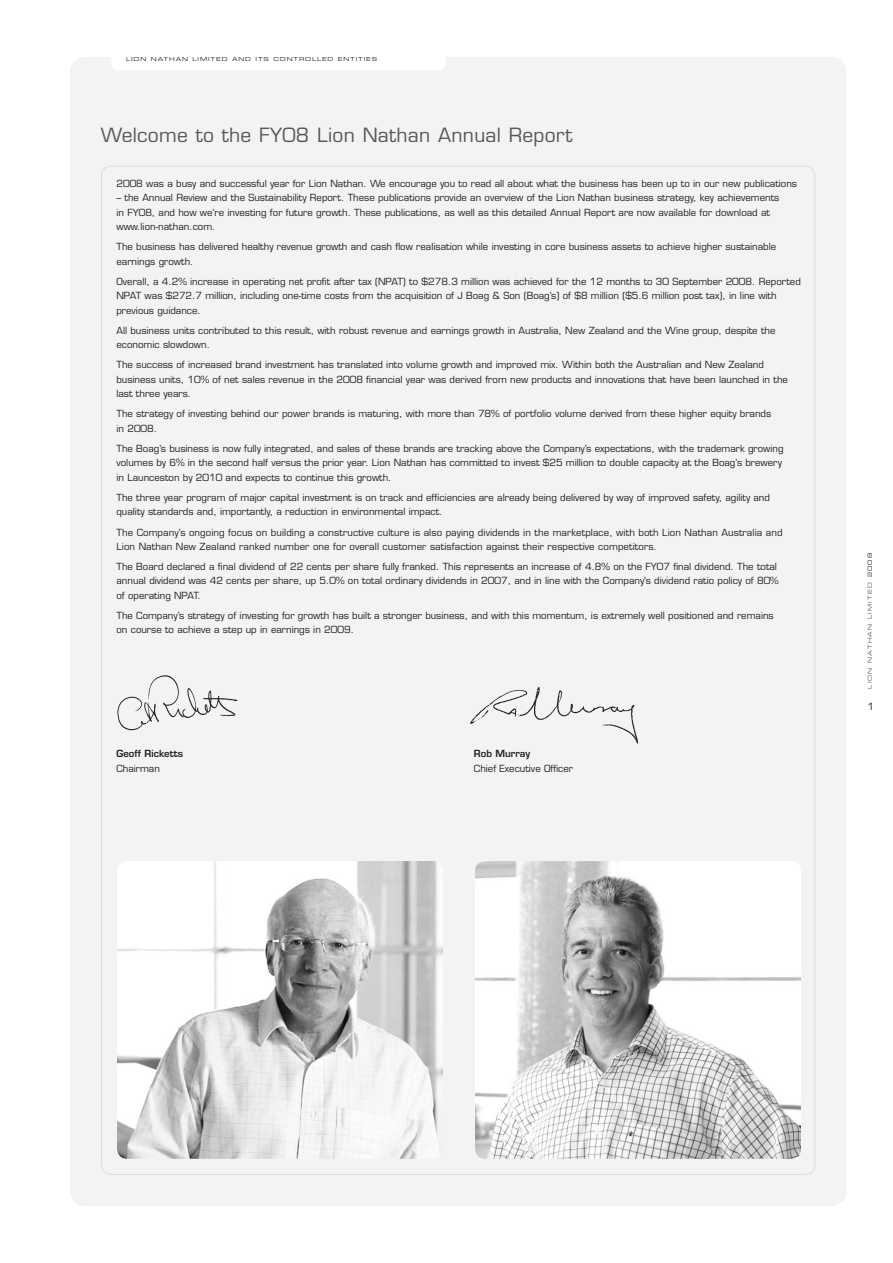
<style>
.page{position:relative;width:893px;height:1263px;background:#fff}
.page>*{position:absolute;margin:0;border:0;box-sizing:border-box;transform-origin:0 0}
.t1{font:19.2px "Eurostile";letter-spacing:.015em;color:#57585a}
.t2{font:9.6px/14.4px "Eurostile";color:#231f20}
.t3{font:600 9.6px "Eurostile";color:#231f20}
.t4{font:5.55px "Eurostile Extended Two";letter-spacing:.15em;color:#231f20}
.t5{font:5.55px "Eurostile Extended Two";letter-spacing:.2em;color:#57585a}
.s1{color:#231f20}
</style>
<div class="page">
<div style="left:70px;top:57px;width:776px;height:1149px;background:#f2f3f4"></div>
<img style="left:475px;top:861px;width:326px;height:298px;border-radius:10px">
<img style="left:117px;top:861px;width:326px;height:298px;border-radius:10px">
<img style="left:95px;top:669px;width:161px;height:73px">
<img style="left:465px;top:683px;width:176px;height:65px">
<p class="t4" style="left:126px;top:57px;width:253px">LION NATHAN LIMITED AND ITS CONTROLLED ENTITIES</p>
<h1 class="t1" style="left:101px;top:128px;width:473px">Welcome to the FY08 Lion Nathan Annual Report</h1>
<p class="t2" style="left:116px;top:177px;width:682px">2008 was a busy and successful year for Lion Nathan. We encourage you to read all about what the business has been up to in our new publications</p>
<p class="t2" style="left:116px;top:192px;width:664px">– the Annual Review and the Sustainability Report. These publications provide an overview of the Lion Nathan business strategy, key achievements in FY08, and how we’re investing for future growth. These publications, as well as this detailed Annual Report are now available for download at www.lion-nathan.com.</p>
<p class="t2" style="left:116px;top:241px;width:661px">The business has delivered healthy revenue growth and cash flow realisation while investing in core business assets to achieve higher sustainable earnings growth.</p>
<p class="t2" style="left:116px;top:275px;width:686px">Overall, a 4.2% increase in operating net profit after tax (NPAT) to $278.3 million was achieved for the 12 months to 30 September 2008. Reported<br>NPAT was $272.7 million, including one-time costs from the acquisition of J Boag &amp; Son (Boag’s) of $8 million ($5.6 million post tax), in line with previous guidance.</p>
<p class="t2" style="left:116px;top:324px;width:660px">All business units contributed to this result, with robust revenue and earnings growth in Australia, New Zealand and the Wine group, despite the economic slowdown.</p>
<p class="t2" style="left:116px;top:359px;width:673px">The success of increased brand investment has translated into volume growth and improved mix. Within both the Australian and New Zealand business units, 10% of net sales revenue in the 2008 financial year was derived from new products and innovations that have been launched in the last three years.</p>
<p class="t2" style="left:116px;top:408px;width:656px">The strategy of investing behind our power brands is maturing, with more than 78% of portfolio volume derived from these higher equity brands in 2008.</p>
<p class="t2" style="left:116px;top:442px;width:669px">The Boag’s business is now fully integrated, and sales of these brands are tracking above the Company’s expectations, with the trademark growing volumes by 6% in the second half versus the prior year. Lion Nathan has committed to invest $25 million to double capacity at the Boag’s brewery in Launceston by 2010 and expects to continue this growth.</p>
<p class="t2" style="left:116px;top:491px;width:655px">The three year program of major capital investment is on track and efficiencies are already being delivered by way of improved safety, agility and quality standards and, importantly, a reduction in environmental impact.</p>
<p class="t2" style="left:116px;top:526px;width:667px">The Company’s ongoing focus on building a constructive culture is also paying dividends in the marketplace, with both Lion Nathan Australia and<br>Lion Nathan New Zealand ranked number one for overall customer satisfaction against their respective competitors.</p>
<p class="t2" style="left:116px;top:560px;width:664px">The Board declared a final dividend of 22 cents per share fully franked. This represents an increase of 4.8% on the FY07 final dividend. The total annual dividend was 42 cents per share, up 5.0% on total ordinary dividends in 2007, and in line with the Company’s dividend ratio policy of 80% of operating NPAT.</p>
<p class="t2" style="left:116px;top:609px;width:659px">The Company’s strategy of investing for growth has built a stronger business, and with this momentum, is extremely well positioned and remains on course to achieve a step up in earnings in 2009.</p>
<p class="t3" style="left:116px;top:750px;width:68px">Geoff Ricketts</p>
<p class="t3" style="left:474px;top:750px;width:58px">Rob Murray</p>
<p class="t2" style="left:116px;top:762px;width:45px">Chairman</p>
<p class="t2" style="left:474px;top:762px;width:101px">Chief Executive Officer</p>
<p class="t5" style="left:868px;top:689px;width:137px;rotate:-90deg">LION NATHAN LIMITED <span class="s1">2008</span></p>
<p class="t2" style="left:867px;top:700px;width:8px">1</p>
</div>
